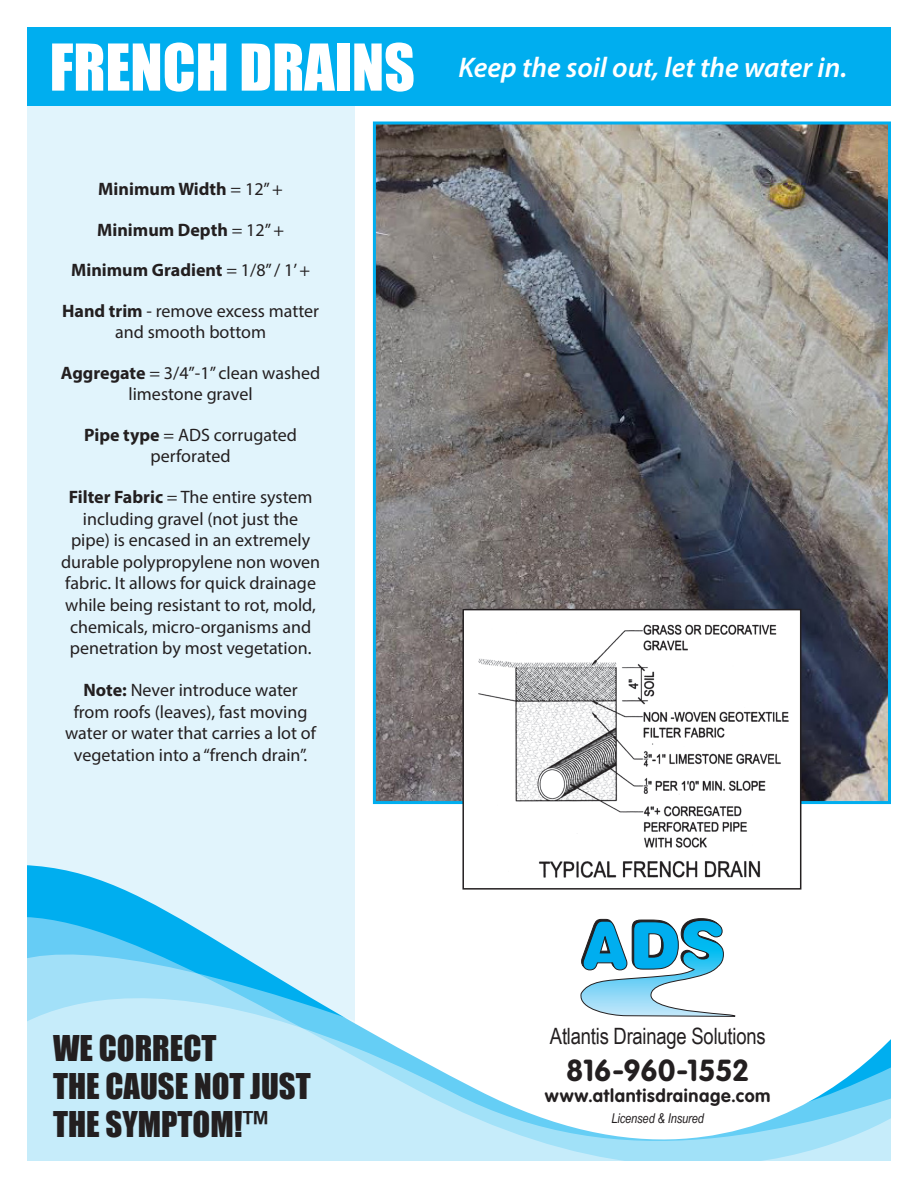
<style>
.page{position:relative;width:918px;height:1188px;background:#fff}
.page>*{position:absolute;margin:0;border:0;box-sizing:border-box;transform-origin:0 0}
.t1{font:59.7px "Impact";color:#fff}
.t2{font:32.55px "Impact";color:#231f20}
.t3{font:700 30px "VAG Rounded";letter-spacing:-.01em;color:#231f20}
.t4{font:italic 600 28.5px "Myriad Pro";color:#fff}
.t5{font:22.5px "Arial Narrow";letter-spacing:-.01em;color:#231f20}
.t6{font:18px/21.6px "Myriad Pro";color:#231f20;text-align:center}
.t7{font:700 18px "Myriad Pro";color:#231f20}
.t8{font:700 18px "VAG Rounded";letter-spacing:.035em;color:#231f20}
.t9{font:italic 13.5px "Arial Narrow";letter-spacing:-.01em;color:#231f20}
.s1{font-weight:400}
.s2{font-weight:700}
</style>
<div class="page">
<div style="left:27px;top:104px;width:327px;height:941px;background:#e1f4fc"></div>
<div style="left:27px;top:27px;width:864px;height:79px;background:#00aeef"></div>
<svg style="left:27px;top:848px;width:775px;height:67px"></svg>
<svg style="left:27px;top:915px;width:328px;height:38px"></svg>
<svg style="left:27px;top:953px;width:328px;height:44px;fill:#a2e0f8"></svg>
<svg style="left:27px;top:997px;width:864px;height:164px"></svg>
<img style="left:377px;top:126px;width:510px;height:674px">
<div style="left:373px;top:122px;width:518px;height:682px;border:3px solid #00aeef"></div>
<svg style="left:578px;top:918px;width:164px;height:99px"></svg>
<img style="left:465px;top:612px;width:333px;height:275px">
<div style="left:462px;top:609px;width:339px;height:281px;border:2px solid #231f20"></div>
<p class="t1" style="left:50px;top:21px;width:367px">FRENCH DRAINS</p>
<p class="t7" style="left:98px;top:177px;width:186px">Minimum Width <span class="s1">= 12” +</span></p>
<p class="t7" style="left:97px;top:218px;width:188px">Minimum Depth <span class="s1">= 12” +</span></p>
<p class="t7" style="left:71px;top:258px;width:241px">Minimum Gradient <span class="s1">= 1/8” / 1’ +</span></p>
<p class="t6" style="left:62px;top:300px;width:259px"><span class="s2">Hand trim</span> - remove excess matter and smooth bottom</p>
<p class="t6" style="left:61px;top:362px;width:261px"><span class="s2">Aggregate</span> = 3/4”-1” clean washed limestone gravel</p>
<p class="t6" style="left:84px;top:424px;width:214px"><span class="s2">Pipe type</span> = ADS corrugated perforated</p>
<p class="t6" style="left:61px;top:486px;width:261px"><span class="s2">Filter Fabric</span> = The entire system including gravel (not just the<br>pipe) is encased in an extremely durable polypropylene non woven fabric. It allows for quick drainage while being resistant to rot, mold, chemicals, micro-organisms and penetration by most vegetation.</p>
<p class="t6" style="left:65px;top:679px;width:252px"><span class="s2">Note:</span> Never introduce water from roofs (leaves), fast moving water or water that carries a lot of vegetation into a “french drain”.</p>
<p class="t4" style="left:459px;top:50px;width:390px">Keep the soil out, let the water in.</p>
<p class="t2" style="left:53px;top:1023px;width:165px">WE CORRECT</p>
<p class="t2" style="left:53px;top:1061px;width:259px">THE CAUSE NOT JUST</p>
<p class="t2" style="left:53px;top:1099px;width:216px">THE SYMPTOM!™</p>
<p class="t5" style="left:550px;top:1020px;width:217px">Atlantis Drainage Solutions</p>
<p class="t3" style="left:566px;top:1052px;width:185px">816-960-1552</p>
<p class="t8" style="left:545px;top:1085px;width:227px">www.atlantisdrainage.com</p>
<p class="t9" style="left:611px;top:1109px;width:94px">Licensed &amp; Insured</p>
</div>
